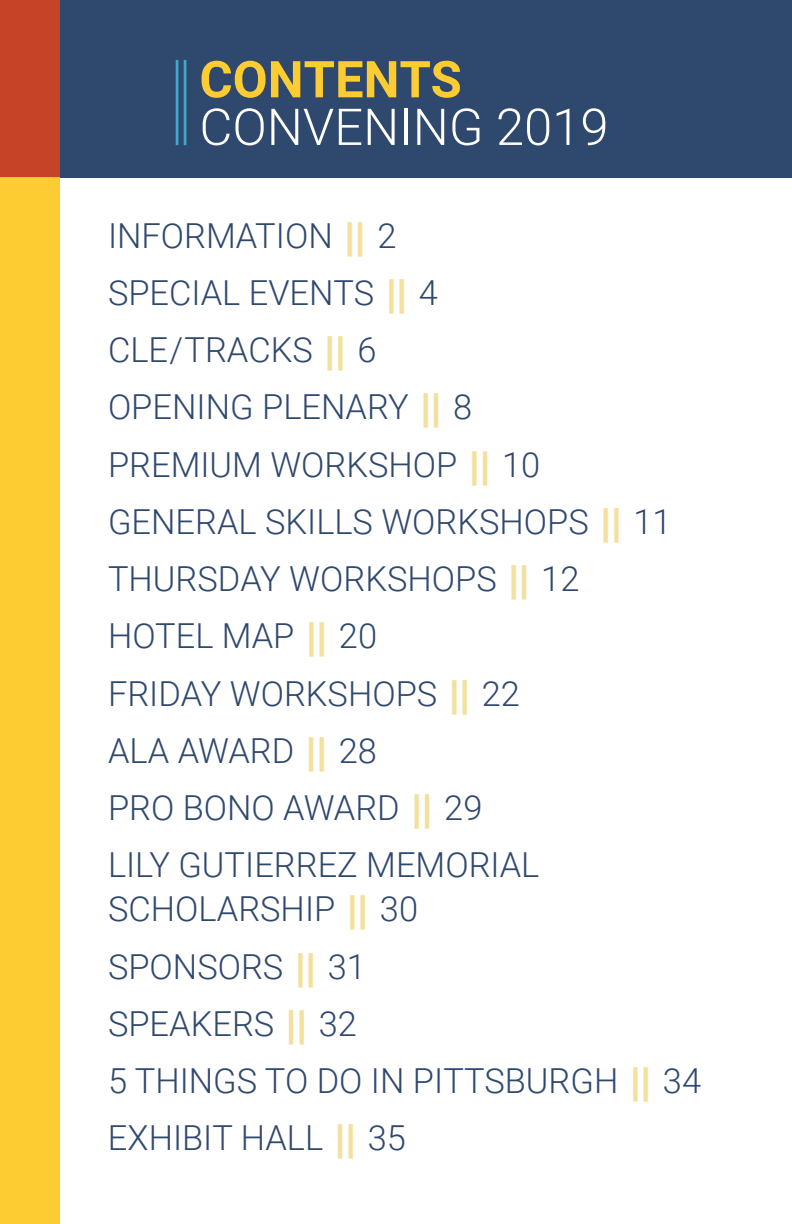
<style>
.page{position:relative;width:792px;height:1224px;background:#fff}
.page>*{position:absolute;margin:0;border:0;box-sizing:border-box;transform-origin:0 0}
.t1{font:300 50.8px "Roboto";color:#fff}
.t2{font:700 50.8px "Roboto";color:#fdcc33}
.t3{font:300 34.4px/57.2px "Roboto";color:#2f486e}
.s1{font-family:"Futura PT";font-weight:800;color:#f4e09d}
</style>
<div class="page">
<div style="left:0;top:0;width:792px;height:177px;background:#2f486e"></div>
<hr style="left:176px;top:60px;width:2px;height:85px;background:#40a8c9">
<div style="left:0;top:0;width:60px;height:1224px;background:#fdcc33"></div>
<hr style="left:184px;top:60px;width:2px;height:85px;background:#40a8c9">
<div style="left:0;top:0;width:60px;height:177px;background:#c54427"></div>
<h1 class="t2" style="left:199px;top:44px;width:264px">CONTENTS</h1>
<h1 class="t1" style="left:199px;top:91px;width:411px">CONVENING 2019</h1>
<p class="t3" style="left:108px;top:206px;width:565px">INFORMATION <span class="s1">||</span> 2<br>SPECIAL EVENTS <span class="s1">||</span> 4<br>CLE/TRACKS <span class="s1">||</span> 6<br>OPENING PLENARY <span class="s1">||</span> 8<br>PREMIUM WORKSHOP <span class="s1">||</span> 10<br>GENERAL SKILLS WORKSHOPS <span class="s1">||</span> 11<br>THURSDAY WORKSHOPS <span class="s1">||</span> 12<br>HOTEL MAP <span class="s1">||</span> 20<br>FRIDAY WORKSHOPS <span class="s1">||</span> 22<br>ALA AWARD <span class="s1">||</span> 28<br>PRO BONO AWARD <span class="s1">||</span> 29<br>LILY GUTIERREZ MEMORIAL</p>
<p class="t3" style="left:108px;top:879px;width:595px">SCHOLARSHIP <span class="s1">||</span> 30<br>SPONSORS <span class="s1">||</span> 31<br>SPEAKERS <span class="s1">||</span> 32<br>5 THINGS TO DO IN PITTSBURGH <span class="s1">||</span> 34<br>EXHIBIT HALL <span class="s1">||</span> 35</p>
</div>
